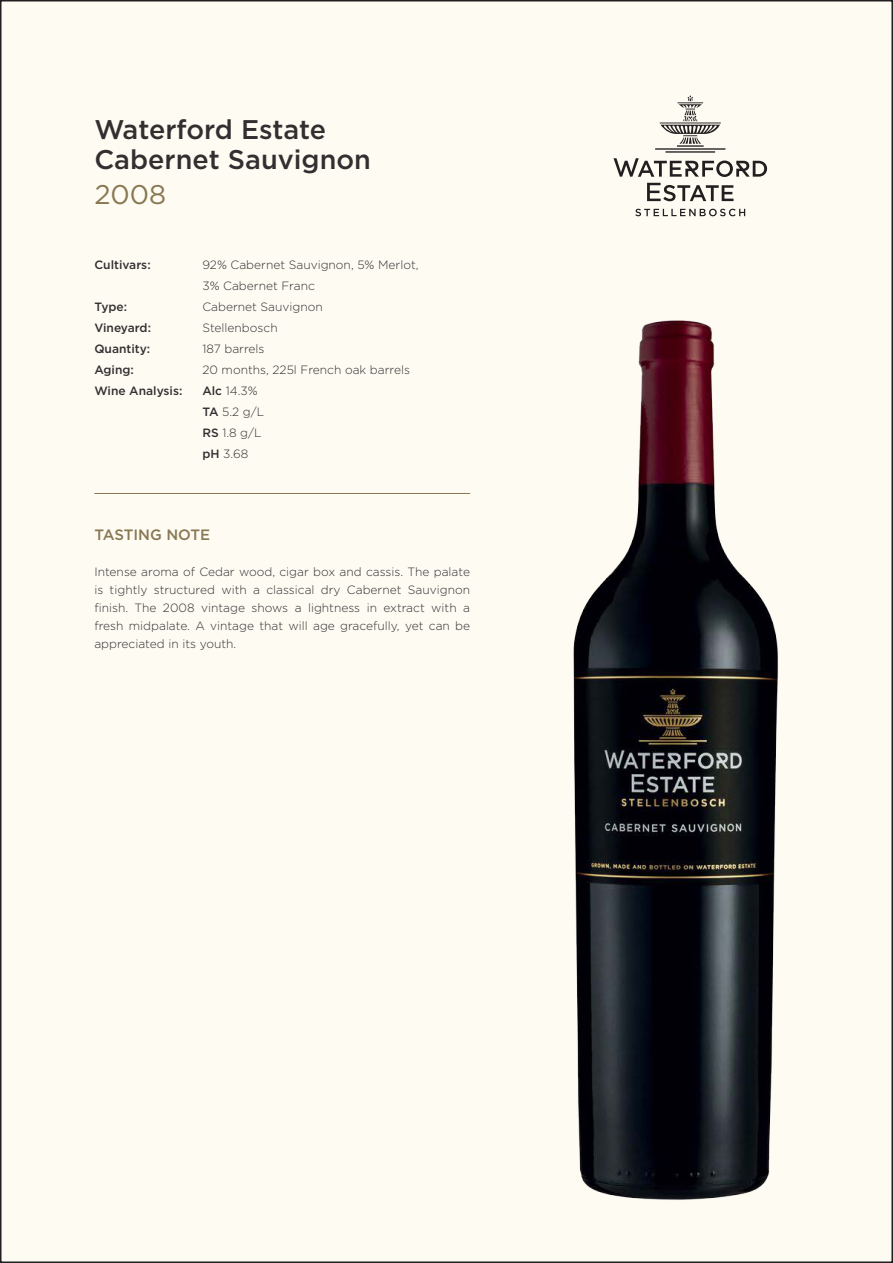
<style>
.page{position:relative;width:893px;height:1263px;background:#fff}
.page>*{position:absolute;margin:0;border:0;box-sizing:border-box;transform-origin:0 0}
.t1{font:500 27px/30px "Gotham";color:#312f30}
.t2{font:27px "Gotham";color:#887852}
.t3{font:500 15px "Gotham";color:#887852}
.t4{font:300 12px/18px "Gotham";color:#312f30}
.t5{font:500 12px "Gotham";color:#312f30}
.s1{font-weight:500}
</style>
<div class="page">
<div style="left:1px;top:1px;width:891px;height:1261px;background:#fefbf3"></div>
<svg style="left:635px;top:209px;width:110px;height:7px"></svg>
<svg style="left:647px;top:183px;width:86px;height:18px"></svg>
<svg style="left:613px;top:95px;width:154px;height:82px"></svg>
<hr style="left:94px;top:493px;width:376px;height:1px;background:#887852">
<img style="left:573px;top:320px;width:205px;height:880px">
<h1 class="t1" style="left:94px;top:114px;width:278px">Waterford Estate<br>Cabernet Sauvignon</h1>
<h1 class="t2" style="left:94px;top:177px;width:73px">2008</h1>
<p class="t5" style="left:94px;top:257px;width:58px">Cultivars:</p>
<p class="t4" style="left:202px;top:254px;width:218px;line-height:21px">92% Cabernet Sauvignon, 5% Merlot,<br>3% Cabernet Franc</p>
<p class="t5" style="left:94px;top:299px;width:34px">Type:</p>
<p class="t4" style="left:202px;top:298px;width:122px">Cabernet Sauvignon</p>
<p class="t5" style="left:94px;top:320px;width:58px">Vineyard:</p>
<p class="t4" style="left:202px;top:319px;width:77px">Stellenbosch</p>
<p class="t5" style="left:94px;top:341px;width:57px">Quantity:</p>
<p class="t4" style="left:202px;top:340px;width:64px">187 barrels</p>
<p class="t5" style="left:94px;top:362px;width:41px">Aging:</p>
<p class="t4" style="left:202px;top:361px;width:209px">20 months, 225l French oak barrels</p>
<p class="t5" style="left:94px;top:383px;width:90px">Wine Analysis:</p>
<p class="t4" style="left:202px;top:380px;width:63px;line-height:21px"><span class="s1">Alc</span> 14.3%<br><span class="s1">TA</span> 5.2 g/L<br><span class="s1">RS</span> 1.8 g/L <span class="s1">pH</span> 3.68</p>
<p class="t3" style="left:94px;top:525px;width:117px">TASTING NOTE</p>
<p class="t4" style="left:94px;top:563px;width:377px;text-align:justify">Intense aroma of Cedar wood, cigar box and cassis. The palate is tightly structured with a classical dry Cabernet Sauvignon finish. The 2008 vintage shows a lightness in extract with a fresh midpalate. A vintage that will age gracefully, yet can be appreciated in its youth.</p>
</div>
